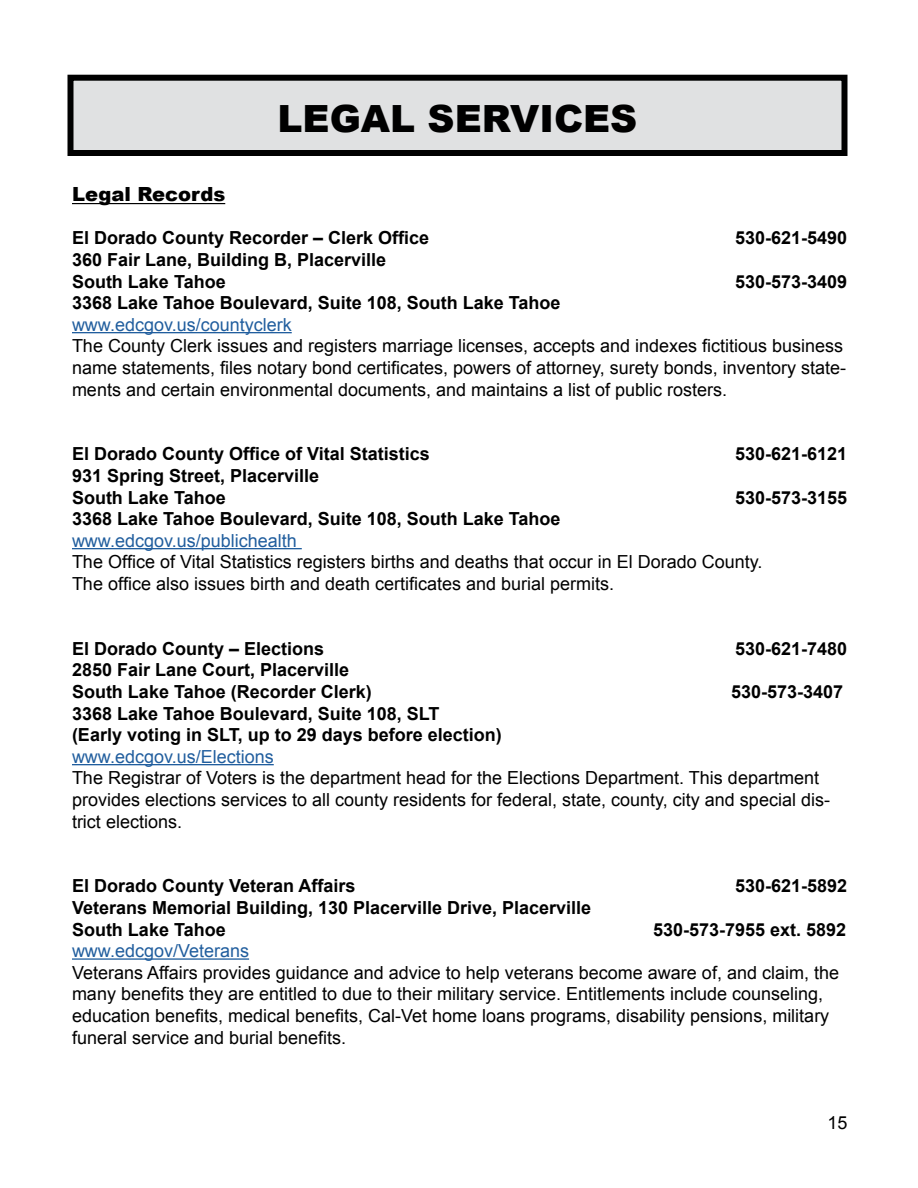
<style>
.page{position:relative;width:918px;height:1188px;background:#fff}
.page>*{position:absolute;margin:0;border:0;box-sizing:border-box;transform-origin:0 0}
.t1{font:900 37.5px "Arial";color:#000}
.t2{font:900 19.5px "Arial";color:#000}
.t3{font:18px/21.6px "Arial";color:#000}
.t4{font:700 18px/21.6px "Arial";color:#000}
.t5{font:18px "Arial";color:#215e9e}
</style>
<div class="page">
<div style="left:70px;top:78px;width:774px;height:75px;background:#e0e1e2"></div>
<div style="left:68px;top:75px;width:780px;height:81px;border:6px solid #000"></div>
<hr style="left:72px;top:203px;width:153px;height:1px;background:#000">
<hr style="left:72px;top:332px;width:220px;height:1px;background:#215e9e">
<hr style="left:72px;top:548px;width:230px;height:1px;background:#215e9e">
<hr style="left:72px;top:764px;width:202px;height:1px;background:#215e9e">
<hr style="left:72px;top:958px;width:177px;height:2px;background:#215e9e">
<h1 class="t1" style="left:278px;top:91px;width:361px">LEGAL SERVICES</h1>
<p class="t2" style="left:72px;top:180px;width:155px">Legal Records</p>
<p class="t4" style="left:72px;top:228px;width:359px">El Dorado County Recorder – Clerk Office</p>
<p class="t4" style="left:735px;top:228px;width:114px">530-621-5490</p>
<p class="t4" style="left:72px;top:249px;width:316px">360 Fair Lane, Building B, Placerville<br>South Lake Tahoe</p>
<p class="t4" style="left:735px;top:271px;width:114px">530-573-3409</p>
<p class="t4" style="left:72px;top:293px;width:490px">3368 Lake Tahoe Boulevard, Suite 108, South Lake Tahoe</p>
<p class="t5" style="left:72px;top:313px;width:221px">www.edcgov.us/countyclerk</p>
<p class="t3" style="left:72px;top:335px;width:776px">The County Clerk issues and registers marriage licenses, accepts and indexes fictitious business name statements, files notary bond certificates, powers of attorney, surety bonds, inventory state&shy;ments and certain environmental documents, and maintains a list of public rosters.</p>
<p class="t4" style="left:72px;top:444px;width:359px">El Dorado County Office of Vital Statistics</p>
<p class="t4" style="left:735px;top:444px;width:114px">530-621-6121</p>
<p class="t4" style="left:72px;top:465px;width:249px">931 Spring Street, Placerville<br>South Lake Tahoe</p>
<p class="t4" style="left:735px;top:487px;width:114px">530-573-3155</p>
<p class="t4" style="left:72px;top:509px;width:490px">3368 Lake Tahoe Boulevard, Suite 108, South Lake Tahoe</p>
<p class="t5" style="left:72px;top:529px;width:226px">www.edcgov.us/publichealth</p>
<p class="t3" style="left:72px;top:551px;width:692px">The Office of Vital Statistics registers births and deaths that occur in El Dorado County.<br>The office also issues birth and death certificates and burial permits.</p>
<p class="t4" style="left:72px;top:638px;width:254px">El Dorado County – Elections</p>
<p class="t4" style="left:735px;top:638px;width:114px">530-621-7480</p>
<p class="t4" style="left:72px;top:660px;width:301px">2850 Fair Lane Court, Placerville<br>South Lake Tahoe (Recorder Clerk)</p>
<p class="t4" style="left:731px;top:681px;width:114px">530-573-3407</p>
<p class="t4" style="left:72px;top:703px;width:431px">3368 Lake Tahoe Boulevard, Suite 108, SLT<br>(Early voting in SLT, up to 29 days before election)</p>
<p class="t5" style="left:72px;top:745px;width:203px">www.edcgov.us/Elections</p>
<p class="t3" style="left:72px;top:767px;width:760px">The Registrar of Voters is the department head for the Elections Department. This department provides elections services to all county residents for federal, state, county, city and special dis&shy;trict elections.</p>
<p class="t4" style="left:72px;top:876px;width:285px">El Dorado County Veteran Affairs</p>
<p class="t4" style="left:735px;top:876px;width:114px">530-621-5892</p>
<p class="t4" style="left:72px;top:897px;width:521px">Veterans Memorial Building, 130 Placerville Drive, Placerville<br>South Lake Tahoe</p>
<p class="t4" style="left:653px;top:919px;width:195px">530-573-7955 ext. 5892</p>
<p class="t5" style="left:72px;top:939px;width:179px">www.edcgov/Veterans</p>
<p class="t3" style="left:72px;top:962px;width:769px">Veterans Affairs provides guidance and advice to help veterans become aware of, and claim, the many benefits they are entitled to due to their military service. Entitlements include counseling, education benefits, medical benefits, Cal-Vet home loans programs, disability pensions, military funeral service and burial benefits.</p>
<p class="t3" style="left:827px;top:1112px;width:22px">15</p>
</div>
